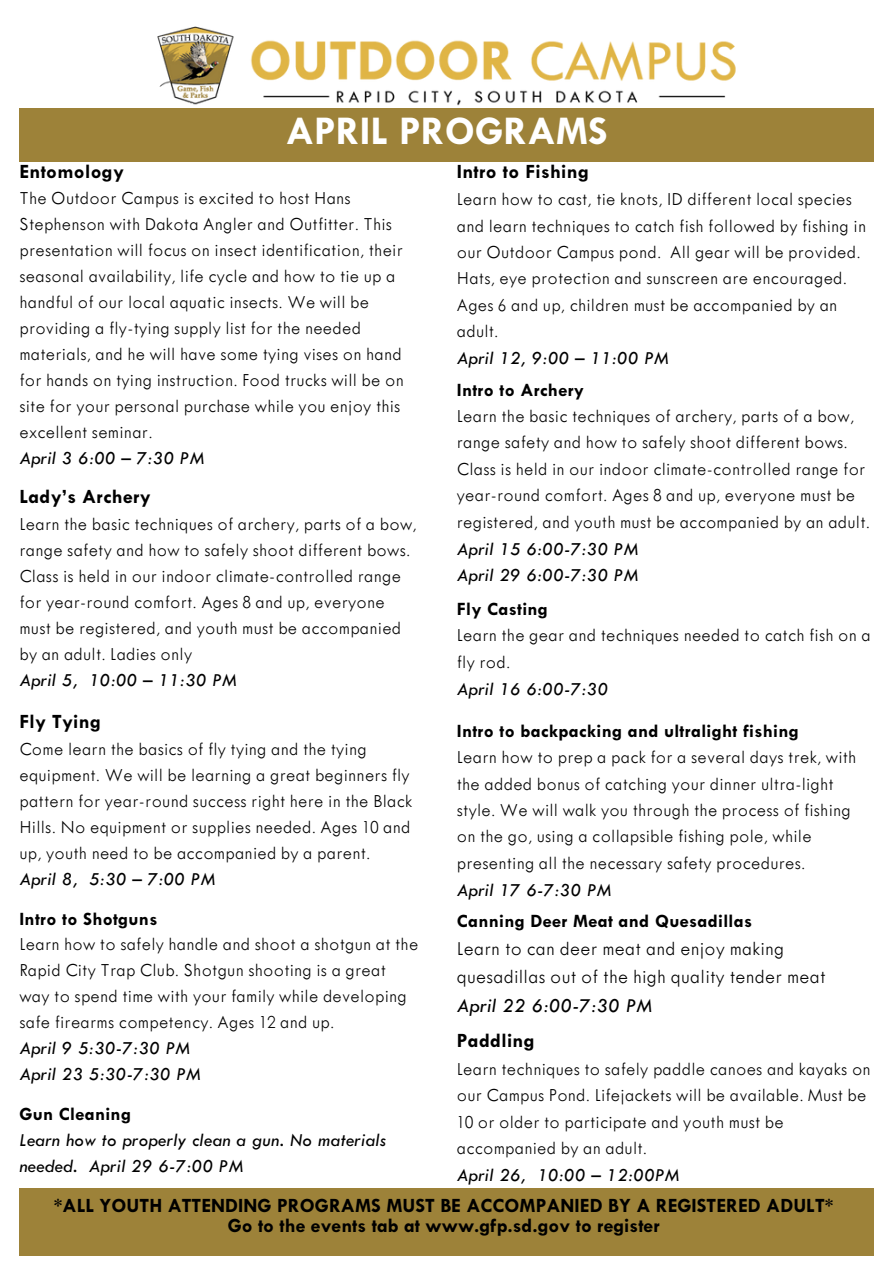
<style>
.page{position:relative;width:894px;height:1264px;background:#fff}
.page>*{position:absolute;margin:0;border:0;box-sizing:border-box;transform-origin:0 0}
.t1{font:700 41.1px "Tw Cen MT Std";color:#fff}
.t2{font:700 20.4px/19.6px "Tw Cen MT Std";color:#000;text-align:center}
.t3{font:300 20.4px/28.5px "Tw Cen MT Std";letter-spacing:.015em;color:#000}
.t4{font:italic 20.4px "Tw Cen MT Std";letter-spacing:.015em;color:#000}
.t5{font:300 18.9px/26px "Tw Cen MT Std";letter-spacing:.015em;color:#000}
.t6{font:italic 18.9px/25.7px "Tw Cen MT Std";letter-spacing:.015em;color:#000}
.t7{font:700 18.9px "Tw Cen MT Std";letter-spacing:.015em;color:#000}
.s1{font-weight:700;font-style:normal}
</style>
<div class="page">
<img style="left:157px;top:26px;width:579px;height:80px">
<div style="left:19px;top:108px;width:854px;height:53px;background:#9d8239"></div>
<div style="left:19px;top:1188px;width:855px;height:67px;background:#9d8239"></div>
<p class="t1" style="left:286px;top:117px;width:323px">APRIL PROGRAMS</p>
<p class="t2" style="left:19px;top:163px;width:106px">Entomology</p>
<p class="t5" style="left:19px;top:187px;width:386px">The Outdoor Campus is excited to host Hans Stephenson with Dakota Angler and Outfitter. This presentation will focus on insect identification, their seasonal availability, life cycle and how to tie up a handful of our local aquatic insects. We will be providing a fly-tying supply list for the needed materials, and he will have some tying vises on hand for hands on tying instruction. Food trucks will be on site for your personal purchase while you enjoy this excellent seminar.</p>
<p class="t6" style="left:19px;top:447px;width:186px">April 3 6:00 – 7:30 PM</p>
<p class="t2" style="left:19px;top:488px;width:133px">Lady’s Archery</p>
<p class="t5" style="left:19px;top:512px;width:398px">Learn the basic techniques of archery, parts of a bow, range safety and how to safely shoot different bows.<br>Class is held in our indoor climate-controlled range for year-round comfort. Ages 8 and up, everyone must be registered, and youth must be accompanied by an adult. Ladies only</p>
<p class="t6" style="left:19px;top:668px;width:219px">April 5, 10:00 – 11:30 PM</p>
<p class="t2" style="left:19px;top:714px;width:83px">Fly Tying</p>
<p class="t5" style="left:19px;top:737px;width:394px">Come learn the basics of fly tying and the tying equipment. We will be learning a great beginners fly pattern for year-round success right here in the Black Hills. No equipment or supplies needed. Ages 10 and up, youth need to be accompanied by a parent.</p>
<p class="t6" style="left:19px;top:868px;width:197px">April 8, 5:30 – 7:00 PM</p>
<p class="t7" style="left:19px;top:912px;width:139px">Intro to Shotguns</p>
<p class="t5" style="left:19px;top:933px;width:400px">Learn how to safely handle and shoot a shotgun at the Rapid City Trap Club. Shotgun shooting is a great way to spend time with your family while developing safe firearms competency. Ages 12 and up.</p>
<p class="t6" style="left:19px;top:1037px;width:172px">April 9 5:30-7:30 PM</p>
<p class="t6" style="left:19px;top:1063px;width:183px">April 23 5:30-7:30 PM</p>
<h2 class="t6" style="left:19px;top:1103px;width:368px"><span class="s1">Gun Cleaning<br></span>Learn how to properly clean a gun. No materials needed. April 29 6-7:00 PM</h2>
<p class="t2" style="left:456px;top:163px;width:133px">Intro to Fishing</p>
<p class="t5" style="left:456px;top:187px;width:410px;line-height:26.4px">Learn how to cast, tie knots, ID different local species and learn techniques to catch fish followed by fishing in our Outdoor Campus pond. All gear will be provided.<br>Hats, eye protection and sunscreen are encouraged.<br>Ages 6 and up, children must be accompanied by an adult.</p>
<p class="t6" style="left:456px;top:347px;width:213px">April 12, 9:00 – 11:00 PM</p>
<p class="t7" style="left:456px;top:383px;width:129px">Intro to Archery</p>
<p class="t5" style="left:456px;top:404px;width:414px;line-height:26.4px">Learn the basic techniques of archery, parts of a bow, range safety and how to safely shoot different bows.<br>Class is held in our indoor climate-controlled range for year-round comfort. Ages 8 and up, everyone must be registered, and youth must be accompanied by an adult.</p>
<p class="t6" style="left:456px;top:537px;width:183px">April 15 6:00-7:30 PM</p>
<p class="t6" style="left:456px;top:564px;width:183px">April 29 6:00-7:30 PM</p>
<p class="t7" style="left:456px;top:603px;width:93px">Fly Casting</p>
<p class="t5" style="left:456px;top:623px;width:415px;line-height:26.4px">Learn the gear and techniques needed to catch fish on a fly rod.</p>
<p class="t6" style="left:456px;top:677px;width:153px">April 16 6:00-7:30</p>
<p class="t7" style="left:456px;top:724px;width:343px">Intro to backpacking and ultralight fishing</p>
<p class="t5" style="left:456px;top:745px;width:401px;line-height:26.4px">Learn how to prep a pack for a several days trek, with the added bonus of catching your dinner ultra-light style. We will walk you through the process of fishing on the go, using a collapsible fishing pole, while presenting all the necessary safety procedures.</p>
<p class="t6" style="left:456px;top:878px;width:156px">April 17 6-7:30 PM</p>
<p class="t7" style="left:456px;top:915px;width:297px">Canning Deer Meat and Quesadillas</p>
<p class="t3" style="left:456px;top:935px;width:370px">Learn to can deer meat and enjoy making quesadillas out of the high quality tender meat</p>
<p class="t4" style="left:456px;top:998px;width:197px">April 22 6:00-7:30 PM</p>
<p class="t2" style="left:456px;top:1032px;width:79px">Paddling</p>
<p class="t5" style="left:456px;top:1056px;width:415px;line-height:26.4px">Learn techniques to safely paddle canoes and kayaks on our Campus Pond. Lifejackets will be available. Must be 10 or older to participate and youth must be accompanied by an adult.</p>
<p class="t6" style="left:456px;top:1163px;width:224px">April 26, 10:00 – 12:00PM</p>
<h1 class="t2" style="left:54px;top:1197px;width:780px">*ALL YOUTH ATTENDING PROGRAMS MUST BE ACCOMPANIED BY A REGISTERED ADULT*<br>Go to the events tab at www.gfp.sd.gov to register</h1>
</div>
